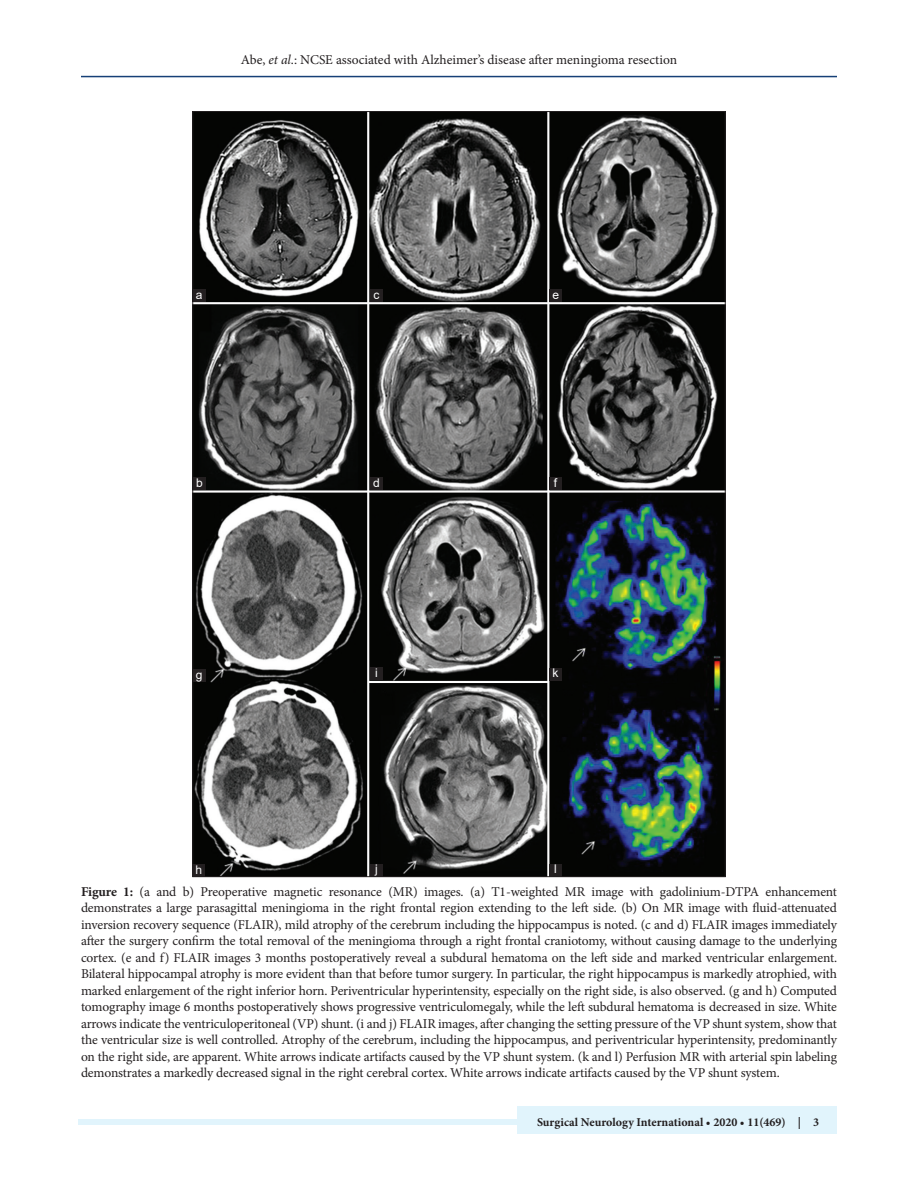
<style>
.page{position:relative;width:918px;height:1188px;background:#fff}
.page>*{position:absolute;margin:0;border:0;box-sizing:border-box;transform-origin:0 0}
.FGC{font:13.5px/16.5px "Minion Pro";letter-spacing:-.005em;color:#231f20;text-align:justify}
.JF{font:700 12px "Minion Pro";color:#231f20}
.LABEL{font:12px "Arial";color:#fff}
.s1{font-style:italic}
.s2{font-weight:700}
</style>
<div class="page">
<hr style="left:81px;top:76px;width:756px;height:1px;background:#164077">
<div style="left:78px;top:1119px;width:756px;height:6px;background:#e1f4fc"></div>
<div style="left:518px;top:1106px;width:319px;height:28px;background:#e1f4fc"></div>
<img style="left:195px;top:113px;width:528px;height:762px">
<div style="left:193px;top:289px;width:13px;height:13px;background:#231f20"></div>
<div style="left:370px;top:289px;width:13px;height:13px;background:#231f20"></div>
<div style="left:549px;top:289px;width:13px;height:13px;background:#231f20"></div>
<div style="left:549px;top:477px;width:13px;height:13px;background:#231f20"></div>
<div style="left:370px;top:477px;width:13px;height:13px;background:#231f20"></div>
<div style="left:193px;top:477px;width:13px;height:13px;background:#231f20"></div>
<div style="left:193px;top:670px;width:13px;height:12px;background:#231f20"></div>
<div style="left:193px;top:864px;width:12px;height:13px;background:#231f20"></div>
<div style="left:370px;top:864px;width:13px;height:13px;background:#231f20"></div>
<div style="left:370px;top:668px;width:13px;height:12px;background:#231f20"></div>
<div style="left:549px;top:668px;width:13px;height:13px;background:#231f20"></div>
<div style="left:549px;top:864px;width:13px;height:13px;background:#231f20"></div>
<p class="FGC" style="left:241px;top:51px;width:438px">Abe, <span class="s1">et al</span>.: NCSE associated with Alzheimer’s disease after meningioma resection</p>
<p class="LABEL" style="left:196px;top:286px;width:8px">a</p>
<p class="LABEL" style="left:373px;top:286px;width:7px">c</p>
<p class="LABEL" style="left:552px;top:286px;width:8px">e</p>
<p class="LABEL" style="left:196px;top:474px;width:8px">b</p>
<p class="LABEL" style="left:373px;top:474px;width:8px">d</p>
<p class="LABEL" style="left:554px;top:474px;width:5px">f</p>
<p class="LABEL" style="left:196px;top:667px;width:8px">g</p>
<p class="LABEL" style="left:375px;top:665px;width:4px">i</p>
<p class="LABEL" style="left:553px;top:665px;width:7px">k</p>
<p class="LABEL" style="left:196px;top:861px;width:8px">h</p>
<p class="LABEL" style="left:375px;top:861px;width:4px">j</p>
<p class="LABEL" style="left:554px;top:861px;width:4px">l</p>
<p class="FGC" style="left:81px;top:883px;width:758px"><span class="s2">Figure 1:</span> (a and b) Preoperative magnetic resonance (MR) images. (a) T1-weighted MR image with gadolinium-DTPA enhancement demonstrates a large parasagittal meningioma in the right frontal region extending to the left side. (b) On MR image with fluid-attenuated inversion recovery sequence (FLAIR), mild atrophy of the cerebrum including the hippocampus is noted. (c and d) FLAIR images immediately after the surgery confirm the total removal of the meningioma through a right frontal craniotomy, without causing damage to the underlying cortex. (e and f) FLAIR images 3 months postoperatively reveal a subdural hematoma on the left side and marked ventricular enlargement.<br>Bilateral hippocampal atrophy is more evident than that before tumor surgery. In particular, the right hippocampus is markedly atrophied, with marked enlargement of the right inferior horn. Periventricular hyperintensity, especially on the right side, is also observed. (g and h) Computed tomography image 6 months postoperatively shows progressive ventriculomegaly, while the left subdural hematoma is decreased in size. White arrows indicate the ventriculoperitoneal (VP) shunt. (i and j) FLAIR images, after changing the setting pressure of the VP shunt system, show that the ventricular size is well controlled. Atrophy of the cerebrum, including the hippocampus, and periventricular hyperintensity, predominantly on the right side, are apparent. White arrows indicate artifacts caused by the VP shunt system. (k and l) Perfusion MR with arterial spin labeling demonstrates a markedly decreased signal in the right cerebral cortex. White arrows indicate artifacts caused by the VP shunt system.</p>
<p class="JF" style="left:537px;top:1113px;width:284px">Surgical Neurology International • 2020 • 11(469) | 3</p>
</div>
